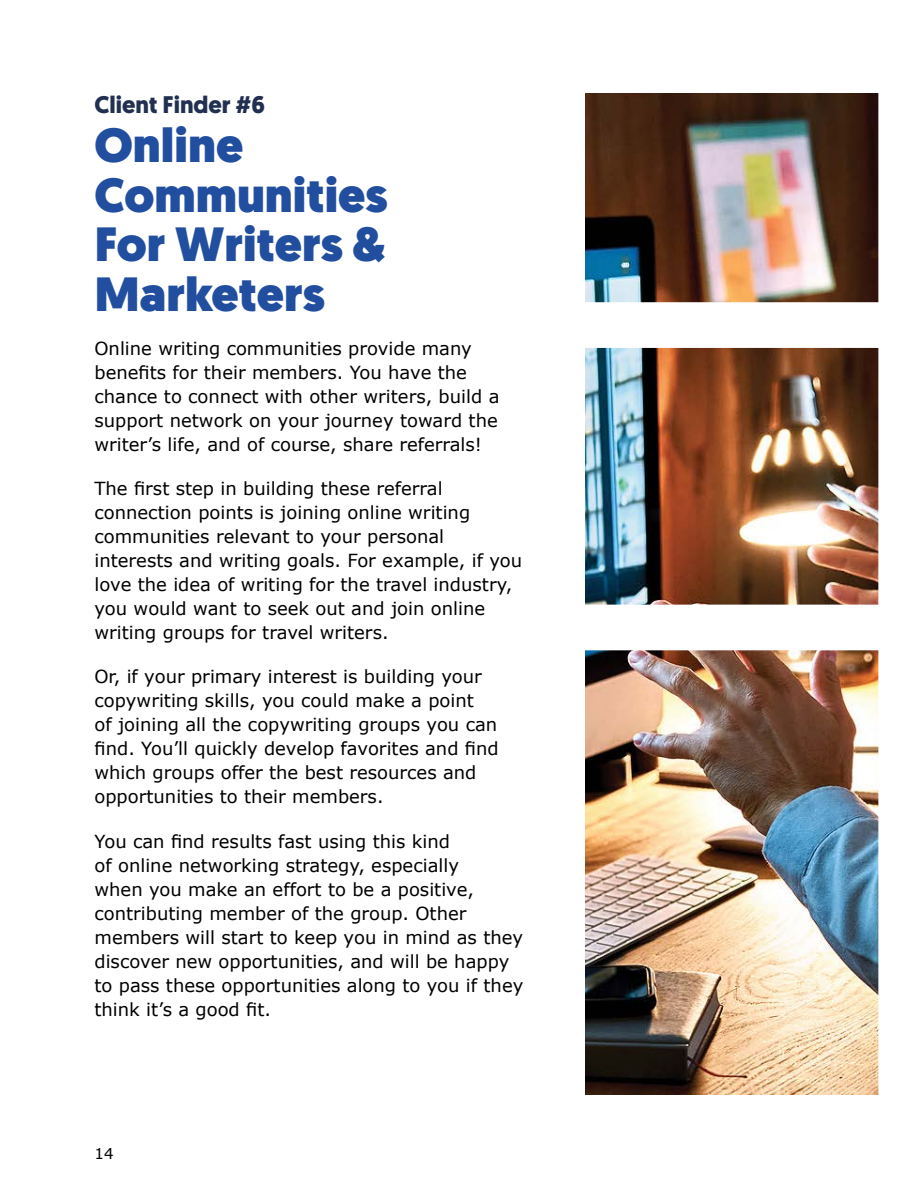
<style>
.page{position:relative;width:918px;height:1188px;background:#fff}
.page>*{position:absolute;margin:0;border:0;box-sizing:border-box;transform-origin:0 0}
.H2_page_title{font:900 48px/49.5px "Geomanist";color:#214e9e}
.H2_small{font:700 24px "Geomanist";color:#212f50}
.t1{font:18px/24px "Verdana";color:#000}
.t2{font:15px "Verdana";color:#000}
</style>
<div class="page">
<img style="left:585px;top:93px;width:294px;height:1002px">
<h2 class="H2_small" style="left:94px;top:88px;width:172px">Client Finder #6</h2>
<h2 class="H2_page_title" style="left:94px;top:121px;width:294px">Online<br>Communities<br>For Writers &amp;<br>Marketers</h2>
<p class="t1" style="left:94px;top:336px;width:406px">Online writing communities provide many benefits for their members. You have the chance to connect with other writers, build a support network on your journey toward the writer’s life, and of course, share referrals!</p>
<p class="t1" style="left:94px;top:477px;width:429px">The first step in building these referral connection points is joining online writing communities relevant to your personal interests and writing goals. For example, if you love the idea of writing for the travel industry, you would want to seek out and join online writing groups for travel writers.</p>
<p class="t1" style="left:94px;top:665px;width:406px">Or, if your primary interest is building your copywriting skills, you could make a point<br>of joining all the copywriting groups you can find. You’ll quickly develop favorites and find which groups offer the best resources and opportunities to their members.</p>
<p class="t1" style="left:94px;top:829px;width:430px">You can find results fast using this kind<br>of online networking strategy, especially<br>when you make an effort to be a positive, contributing member of the group. Other members will start to keep you in mind as they discover new opportunities, and will be happy to pass these opportunities along to you if they think it’s a good fit.</p>
<p class="t2" style="left:94px;top:1144px;width:21px">14</p>
</div>
